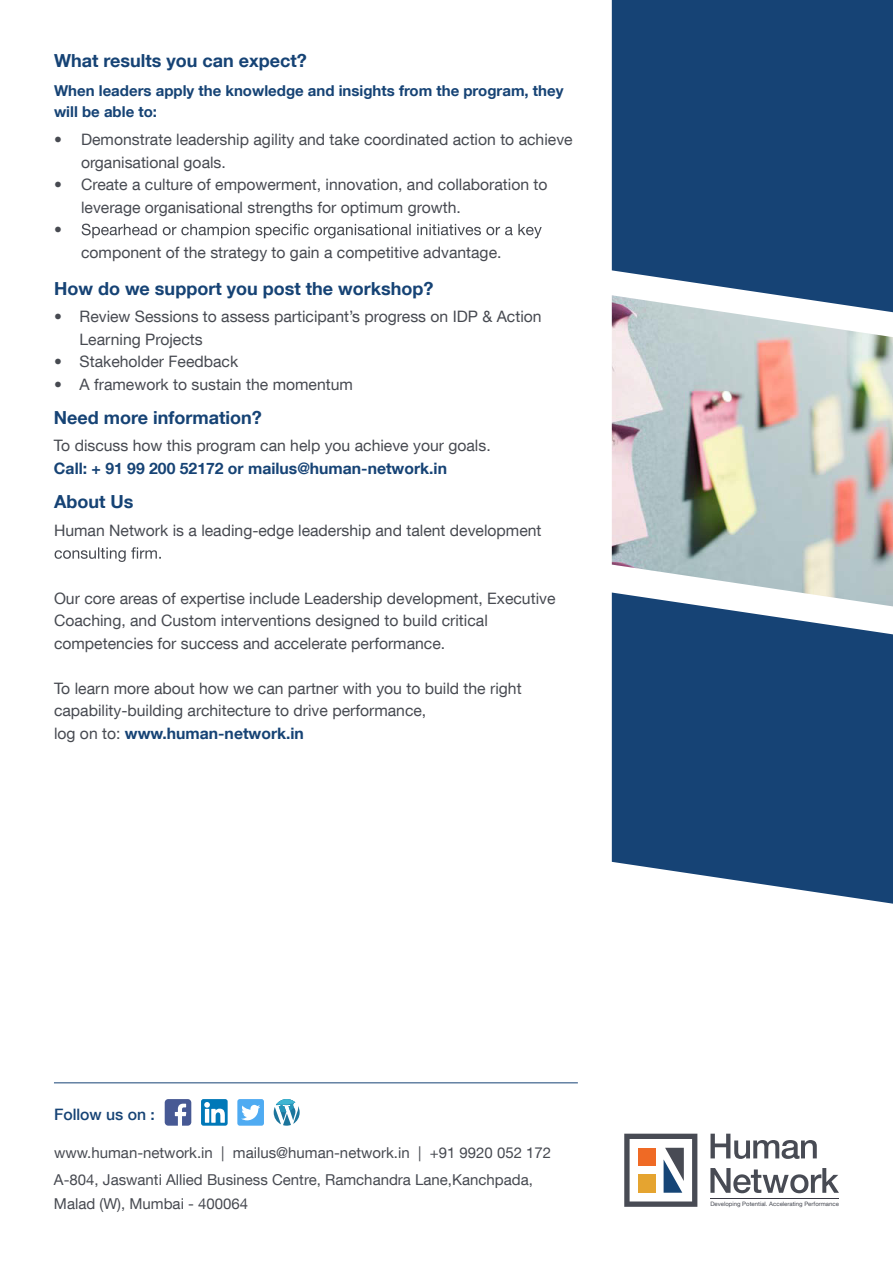
<style>
.page{position:relative;width:893px;height:1263px;background:#fff}
.page>*{position:absolute;margin:0;border:0;box-sizing:border-box;transform-origin:0 0}
.t1{font:700 18px "Helvetica Neue LT Com";color:#164375}
.t2{font:15.75px/22.5px "Helvetica Neue LT Com";color:#474a51}
.t3{font:700 15.75px "Helvetica Neue LT Com";color:#164375}
.t4{font:500 15.75px "Helvetica Neue LT Com";color:#164375}
.t5{font:15px/24px "Helvetica Neue LT Com";color:#474a51}
.t6{font:700 15px/21px "Helvetica Neue LT Com";color:#164375}
.t7{font:6px "Helvetica Neue LT Com";color:#484b54}
.s1{font-weight:700;color:#164375}
</style>
<div class="page">
<div style="left:612px;top:0;width:281px;height:295px;background:#164375"></div>
<img style="left:612px;top:295px;width:281px;height:297px">
<svg style="left:612px;top:592px;width:281px;height:312px;background:#355c87"></svg>
<svg style="left:82px;top:224px;width:460px;height:14px"></svg>
<svg style="left:55px;top:547px;width:106px;height:15px"></svg>
<hr style="left:54px;top:1082px;width:524px;height:1px;background:#164375">
<svg style="left:165px;top:1099px;width:26px;height:27px"></svg>
<svg style="left:201px;top:1099px;width:27px;height:27px"></svg>
<svg style="left:237px;top:1099px;width:27px;height:27px"></svg>
<svg style="left:274px;top:1099px;width:26px;height:27px"></svg>
<svg style="left:624px;top:1134px;width:73px;height:73px"></svg>
<svg style="left:710px;top:1134px;width:107px;height:25px"></svg>
<svg style="left:710px;top:1168px;width:129px;height:25px"></svg>
<hr style="left:710px;top:1198px;width:129px;height:1px;background:#383843">
<p class="t1" style="left:54px;top:49px;width:254px">What results you can expect?</p>
<p class="t6" style="left:54px;top:79px;width:511px">When leaders apply the knowledge and insights from the program, they will be able to:</p>
<p class="t2" style="left:81px;top:128px;width:493px;text-indent:-27px">• Demonstrate leadership agility and take coordinated action to achieve organisational goals.</p>
<p class="t2" style="left:54px;top:173px;width:495px">• Create a culture of empowerment, innovation, and collaboration to</p>
<p class="t2" style="left:81px;top:195px;width:381px">leverage organisational strengths for optimum growth.</p>
<p class="t2" style="left:54px;top:218px;width:9px">•</p>
<p class="t2" style="left:81px;top:240px;width:422px">component of the strategy to gain a competitive advantage.</p>
<p class="t1" style="left:54px;top:277px;width:381px">How do we support you post the workshop?</p>
<p class="t2" style="left:80px;top:305px;width:464px;text-indent:-25px">• Review Sessions to assess participant’s progress on IDP &amp; Action<br>Learning Projects</p>
<p class="t2" style="left:54px;top:350px;width:186px">• Stakeholder Feedback</p>
<p class="t2" style="left:54px;top:372px;width:300px">• A framework to sustain the momentum</p>
<p class="t1" style="left:54px;top:406px;width:209px">Need more information?</p>
<p class="t2" style="left:54px;top:434px;width:438px">To discuss how this program can help you achieve your goals.</p>
<p class="t3" style="left:54px;top:458px;width:395px">Call: + 91 99 200 52172 or mailus@human-network.in</p>
<p class="t1" style="left:54px;top:491px;width:81px">About Us</p>
<p class="t2" style="left:54px;top:519px;width:489px">Human Network is a leading-edge leadership and talent development</p>
<p class="t2" style="left:54px;top:586px;width:503px">Our core areas of expertise include Leadership development, Executive<br>Coaching, and Custom interventions designed to build critical competencies for success and accelerate performance.</p>
<p class="t2" style="left:54px;top:676px;width:469px">To learn more about how we can partner with you to build the right capability-building architecture to drive performance,<br>log on to: <span class="s1">www.human-network.in</span></p>
<p class="t4" style="left:54px;top:1104px;width:102px">Follow us on :</p>
<p class="t5" style="left:54px;top:1140px;width:499px">www.human-network.in | mailus@human-network.in | +91 9920 052 172</p>
<p class="t5" style="left:54px;top:1167px;width:481px">A-804, Jaswanti Allied Business Centre, Ramchandra Lane,Kanchpada,<br>Malad (W), Mumbai - 400064</p>
<p class="t7" style="left:710px;top:1200px;width:130px">Developing Potential. Accelerating Performance</p>
</div>
